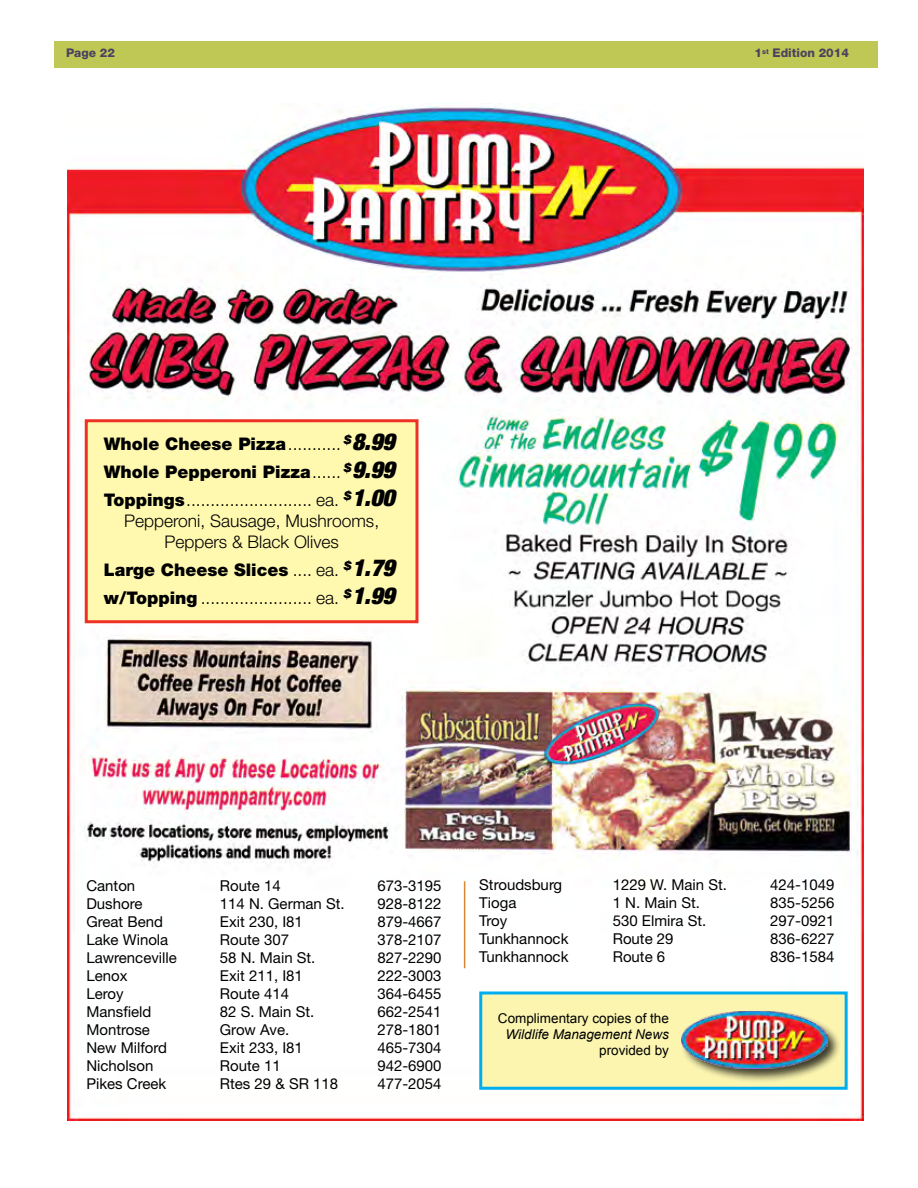
<style>
.page{position:relative;width:918px;height:1188px;background:#fff}
.page>*{position:absolute;margin:0;border:0;box-sizing:border-box;transform-origin:0 0}
.t1{font:300 17.4px/28px "Helvetica Neue LT Std";color:#000;text-align:justify}
.t2{font:15px "Helvetica Neue LT Std";color:#000}
.t3{font:13.5px "Arial";color:#000}
.t4{font:italic 13.5px "Arial";color:#000}
.t5{font:800 12px "Helvetica Neue LT Std";color:#4b425f}
.s1{font-weight:900}
.s2{font-weight:900;font-style:italic;font-stretch:condensed;font-size:23.4px}
</style>
<div class="page">
<div style="left:54px;top:41px;width:824px;height:27px;background:#bfc855"></div>
<img style="left:68px;top:106px;width:796px;height:1014px">
<div style="left:479px;top:992px;width:369px;height:98px;background:#fbf5b0;border:3px solid #00aeef"></div>
<div style="left:681px;top:1009px;width:160px;height:74px;background:#000;opacity:.75"></div>
<img style="left:682px;top:1011px;width:145px;height:57px">
<div style="left:85px;top:419px;width:333px;height:204px;background:#fff9b0;border:3px solid #ee3124"></div>
<hr style="left:464px;top:881px;width:1px;height:87px;background:#d88735">
<p class="t5" style="left:66px;top:46px;width:50px">Page 22</p>
<p class="t5" style="left:755px;top:46px;width:96px">1<sup>st</sup> Edition 2014</p>
<p class="t1" style="left:104px;top:430px;width:292px"><span class="s1">Whole Cheese Pizza</span>........... <sup>$</sup><span class="s2">8.99<br></span><span class="s1">Whole Pepperoni Pizza</span>...... <sup>$</sup><span class="s2">9.99<br></span><span class="s1">Toppings</span>.......................... ea. <sup>$</sup><span class="s2">1.00</span></p>
<p class="t1" style="left:124px;top:510px;width:257px;line-height:20.9px;text-align:center">Pepperoni, Sausage, Mushrooms,<br>Peppers &amp; Black Olives</p>
<p class="t1" style="left:104px;top:556px;width:292px"><span class="s1">Large Cheese Slices</span> .... ea. <sup>$</sup><span class="s2">1.79 </span><span class="s1">w/Topping</span> ....................... ea. <sup>$</sup><span class="s2">1.99</span></p>
<p class="t2" style="left:86px;top:877px;width:50px">Canton</p>
<p class="t2" style="left:220px;top:877px;width:62px">Route 14</p>
<p class="t2" style="left:377px;top:877px;width:66px">673-3195</p>
<p class="t2" style="left:86px;top:895px;width:58px">Dushore</p>
<p class="t2" style="left:220px;top:895px;width:126px">114 N. German St.</p>
<p class="t2" style="left:377px;top:895px;width:66px">928-8122</p>
<p class="t2" style="left:86px;top:913px;width:78px">Great Bend</p>
<p class="t2" style="left:220px;top:913px;width:85px">Exit 230, I81</p>
<p class="t2" style="left:377px;top:913px;width:66px">879-4667</p>
<p class="t2" style="left:86px;top:931px;width:83px">Lake Winola</p>
<p class="t2" style="left:220px;top:931px;width:71px">Route 307</p>
<p class="t2" style="left:377px;top:931px;width:66px">378-2107</p>
<p class="t2" style="left:86px;top:949px;width:92px">Lawrenceville</p>
<p class="t2" style="left:220px;top:949px;width:97px">58 N. Main St.</p>
<p class="t2" style="left:377px;top:949px;width:66px">827-2290</p>
<p class="t2" style="left:86px;top:967px;width:43px">Lenox</p>
<p class="t2" style="left:220px;top:967px;width:85px">Exit 211, I81</p>
<p class="t2" style="left:377px;top:967px;width:66px">222-3003</p>
<p class="t2" style="left:86px;top:985px;width:39px">Leroy</p>
<p class="t2" style="left:220px;top:985px;width:71px">Route 414</p>
<p class="t2" style="left:377px;top:985px;width:66px">364-6455</p>
<p class="t2" style="left:86px;top:1003px;width:67px">Mansfield</p>
<p class="t2" style="left:220px;top:1003px;width:96px">82 S. Main St.</p>
<p class="t2" style="left:377px;top:1003px;width:66px">662-2541</p>
<p class="t2" style="left:86px;top:1021px;width:65px">Montrose</p>
<p class="t2" style="left:220px;top:1021px;width:71px">Grow Ave.</p>
<p class="t2" style="left:377px;top:1021px;width:66px">278-1801</p>
<p class="t2" style="left:86px;top:1039px;width:82px">New Milford</p>
<p class="t2" style="left:220px;top:1039px;width:85px">Exit 233, I81</p>
<p class="t2" style="left:377px;top:1039px;width:66px">465-7304</p>
<p class="t2" style="left:86px;top:1057px;width:68px">Nicholson</p>
<p class="t2" style="left:220px;top:1057px;width:62px">Route 11</p>
<p class="t2" style="left:377px;top:1057px;width:66px">942-6900</p>
<p class="t2" style="left:86px;top:1075px;width:82px">Pikes Creek</p>
<p class="t2" style="left:220px;top:1075px;width:120px">Rtes 29 &amp; SR 118</p>
<p class="t2" style="left:377px;top:1075px;width:66px">477-2054</p>
<p class="t2" style="left:479px;top:876px;width:84px">Stroudsburg</p>
<p class="t2" style="left:613px;top:876px;width:116px">1229 W. Main St.</p>
<p class="t2" style="left:770px;top:876px;width:66px">424-1049</p>
<p class="t2" style="left:479px;top:894px;width:39px">Tioga</p>
<p class="t2" style="left:613px;top:894px;width:89px">1 N. Main St.</p>
<p class="t2" style="left:770px;top:894px;width:66px">835-5256</p>
<p class="t2" style="left:479px;top:912px;width:30px">Troy</p>
<p class="t2" style="left:613px;top:912px;width:95px">530 Elmira St.</p>
<p class="t2" style="left:770px;top:912px;width:66px">297-0921</p>
<p class="t2" style="left:479px;top:930px;width:91px">Tunkhannock</p>
<p class="t2" style="left:613px;top:930px;width:62px">Route 29</p>
<p class="t2" style="left:770px;top:930px;width:66px">836-6227</p>
<p class="t2" style="left:479px;top:948px;width:91px">Tunkhannock</p>
<p class="t2" style="left:613px;top:948px;width:54px">Route 6</p>
<p class="t2" style="left:770px;top:948px;width:66px">836-1584</p>
<p class="t3" style="left:498px;top:1009px;width:173px">Complimentary copies of the</p>
<p class="t4" style="left:506px;top:1026px;width:165px">Wildlife Management News</p>
<p class="t3" style="left:599px;top:1042px;width:71px">provided by</p>
</div>
